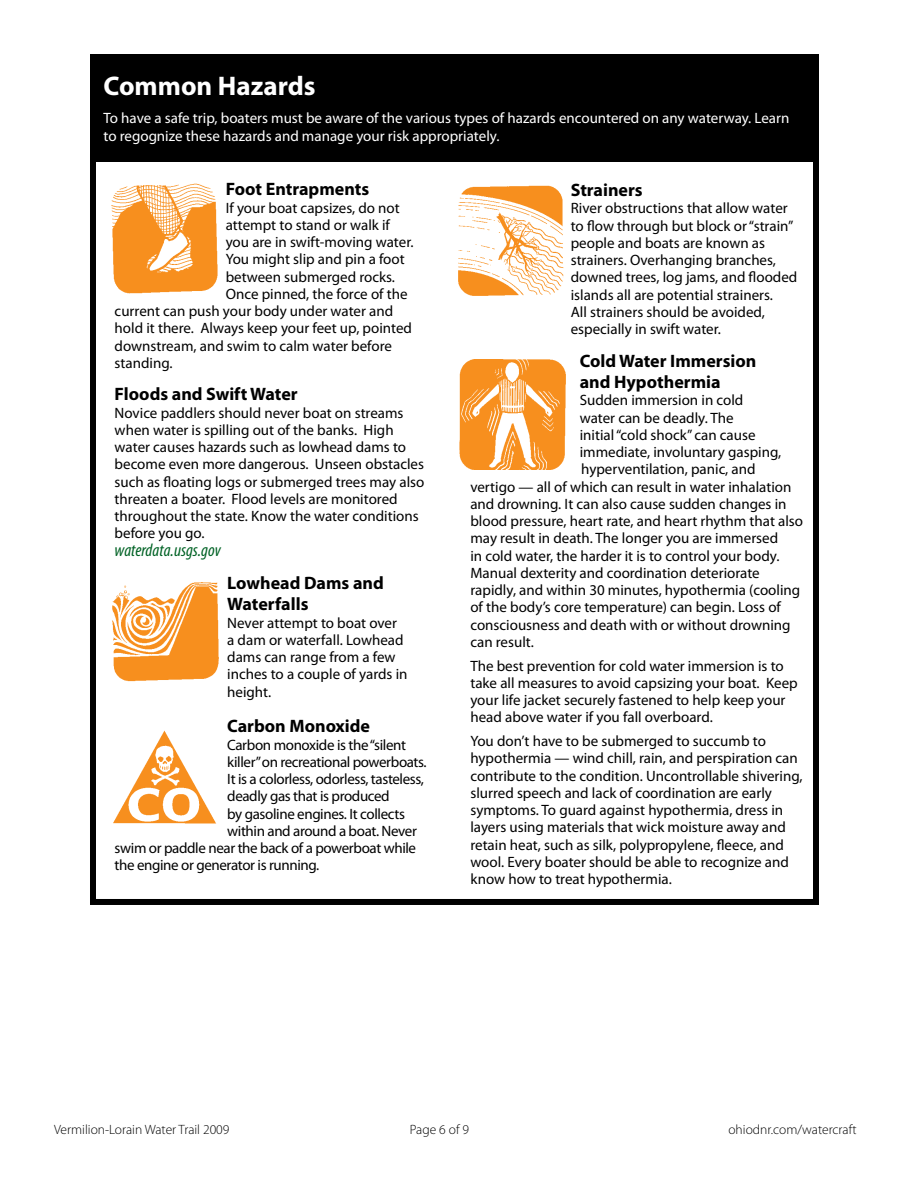
<style>
.page{position:relative;width:918px;height:1188px;background:#fff}
.page>*{position:absolute;margin:0;border:0;box-sizing:border-box;transform-origin:0 0}
.t1{font:700 27px "Myriad Pro";color:#fff}
.t2{font:700 18px/21.6px "Myriad Pro";color:#000}
.t3{font:italic condensed 18px "Myriad Pro";color:#006225}
.t4{font:15px/17.2px "Myriad Pro";color:#000}
.t5{font:15px "Myriad Pro";letter-spacing:-.025em;color:#000}
.t6{font:15px/18px "Myriad Pro";color:#fff}
.t7{font:300 13.5px "Myriad Pro";color:#000}
</style>
<div class="page">
<div style="left:90px;top:153px;width:729px;height:752px;border:6px solid #000"></div>
<div style="left:90px;top:54px;width:729px;height:108px;background:#000"></div>
<img style="left:111px;top:184px;width:107px;height:109px">
<img style="left:458px;top:185px;width:106px;height:111px">
<img style="left:459px;top:359px;width:107px;height:111px">
<img style="left:112px;top:582px;width:107px;height:100px">
<img style="left:113px;top:730px;width:104px;height:94px">
<h1 class="t1" style="left:104px;top:68px;width:214px">Common Hazards</h1>
<p class="t6" style="left:104px;top:109px;width:687px">To have a safe trip, boaters must be aware of the various types of hazards encountered on any waterway. Learn to regognize these hazards and manage your risk appropriately.</p>
<p class="t2" style="left:226px;top:178px;width:145px">Foot Entrapments</p>
<p class="t4" style="left:226px;top:199px;width:176px">If your boat capsizes, do not</p>
<p class="t4" style="left:226px;top:216px;width:166px">attempt to stand or walk if</p>
<p class="t4" style="left:226px;top:233px;width:189px">you are in swift-moving water.</p>
<p class="t4" style="left:226px;top:250px;width:180px">You might slip and pin a foot</p>
<p class="t4" style="left:226px;top:268px;width:171px">between submerged rocks.</p>
<p class="t4" style="left:226px;top:285px;width:183px">Once pinned, the force of the</p>
<p class="t4" style="left:115px;top:302px;width:280px">current can push your body under water and</p>
<p class="t4" style="left:115px;top:319px;width:299px">hold it there. Always keep your feet up, pointed</p>
<p class="t4" style="left:115px;top:337px;width:279px">downstream, and swim to calm water before</p>
<p class="t4" style="left:115px;top:354px;width:60px">standing.</p>
<p class="t2" style="left:115px;top:383px;width:185px">Floods and Swift Water</p>
<p class="t4" style="left:115px;top:404px;width:311px">Novice paddlers should never boat on streams when water is spilling out of the banks. High water causes hazards such as lowhead dams to become even more dangerous. Unseen obstacles such as floating logs or submerged trees may also threaten a boater. Flood levels are monitored throughout the state. Know the water conditions before you go.</p>
<p class="t3" style="left:115px;top:539px;width:108px">waterdata.usgs.gov</p>
<p class="t2" style="left:227px;top:571px;width:158px">Lowhead Dams and<br>Waterfalls</p>
<p class="t4" style="left:227px;top:614px;width:182px">Never attempt to boat over a dam or waterfall. Lowhead dams can range from a few inches to a couple of yards in height.</p>
<p class="t2" style="left:227px;top:715px;width:144px">Carbon Monoxide</p>
<p class="t5" style="left:227px;top:735px;width:180px">Carbon monoxide is the “silent</p>
<p class="t5" style="left:227px;top:753px;width:201px">killer” on recreational powerboats.</p>
<p class="t5" style="left:227px;top:770px;width:198px">It is a colorless, odorless, tasteless,</p>
<p class="t5" style="left:227px;top:787px;width:164px">deadly gas that is produced</p>
<p class="t5" style="left:227px;top:804px;width:179px">by gasoline engines. It collects</p>
<p class="t5" style="left:227px;top:822px;width:191px">within and around a boat. Never</p>
<p class="t5" style="left:115px;top:839px;width:303px">swim or paddle near the back of a powerboat while</p>
<p class="t5" style="left:115px;top:856px;width:206px">the engine or generator is running.</p>
<p class="t2" style="left:571px;top:179px;width:74px">Strainers</p>
<p class="t4" style="left:571px;top:199px;width:228px">River obstructions that allow water to flow through but block or “strain” people and boats are known as strainers. Overhanging branches, downed trees, log jams, and flooded islands all are potential strainers.<br>All strainers should be avoided, especially in swift water.</p>
<p class="t2" style="left:580px;top:349px;width:178px">Cold Water Immersion and Hypothermia</p>
<p class="t4" style="left:580px;top:391px;width:165px">Sudden immersion in cold</p>
<p class="t4" style="left:580px;top:409px;width:155px">water can be deadly. The</p>
<p class="t4" style="left:580px;top:426px;width:177px">initial “cold shock” can cause</p>
<p class="t4" style="left:580px;top:443px;width:203px">immediate, involuntary gasping,</p>
<p class="t4" style="left:581px;top:460px;width:176px">hyperventilation, panic, and</p>
<p class="t4" style="left:470px;top:478px;width:323px">vertigo — all of which can result in water inhalation</p>
<p class="t4" style="left:470px;top:495px;width:318px">and drowning. It can also cause sudden changes in</p>
<p class="t4" style="left:470px;top:512px;width:334px">blood pressure, heart rate, and heart rhythm that also</p>
<p class="t4" style="left:470px;top:529px;width:309px">may result in death. The longer you are immersed</p>
<p class="t4" style="left:470px;top:547px;width:311px">in cold water, the harder it is to control your body.</p>
<p class="t4" style="left:470px;top:564px;width:291px">Manual dexterity and coordination deteriorate</p>
<p class="t4" style="left:470px;top:581px;width:331px">rapidly, and within 30 minutes, hypothermia (cooling</p>
<p class="t4" style="left:470px;top:598px;width:312px">of the body’s core temperature) can begin. Loss of</p>
<p class="t4" style="left:470px;top:616px;width:322px">consciousness and death with or without drowning</p>
<p class="t4" style="left:470px;top:633px;width:65px">can result.</p>
<p class="t4" style="left:470px;top:657px;width:329px">The best prevention for cold water immersion is to take all measures to avoid capsizing your boat. Keep your life jacket securely fastened to help keep your head above water if you fall overboard.</p>
<p class="t4" style="left:470px;top:732px;width:334px">You don’t have to be submerged to succumb to hypothermia — wind chill, rain, and perspiration can contribute to the condition. Uncontrollable shivering, slurred speech and lack of coordination are early symptoms. To guard against hypothermia, dress in layers using materials that wick moisture away and retain heat, such as silk, polypropylene, fleece, and wool. Every boater should be able to recognize and know how to treat hypothermia.</p>
<p class="t7" style="left:54px;top:1122px;width:177px">Vermilion-Lorain Water Trail 2009</p>
<p class="t7" style="left:410px;top:1122px;width:61px">Page 6 of 9</p>
<p class="t7" style="left:728px;top:1122px;width:130px">ohiodnr.com/watercraft</p>
</div>
